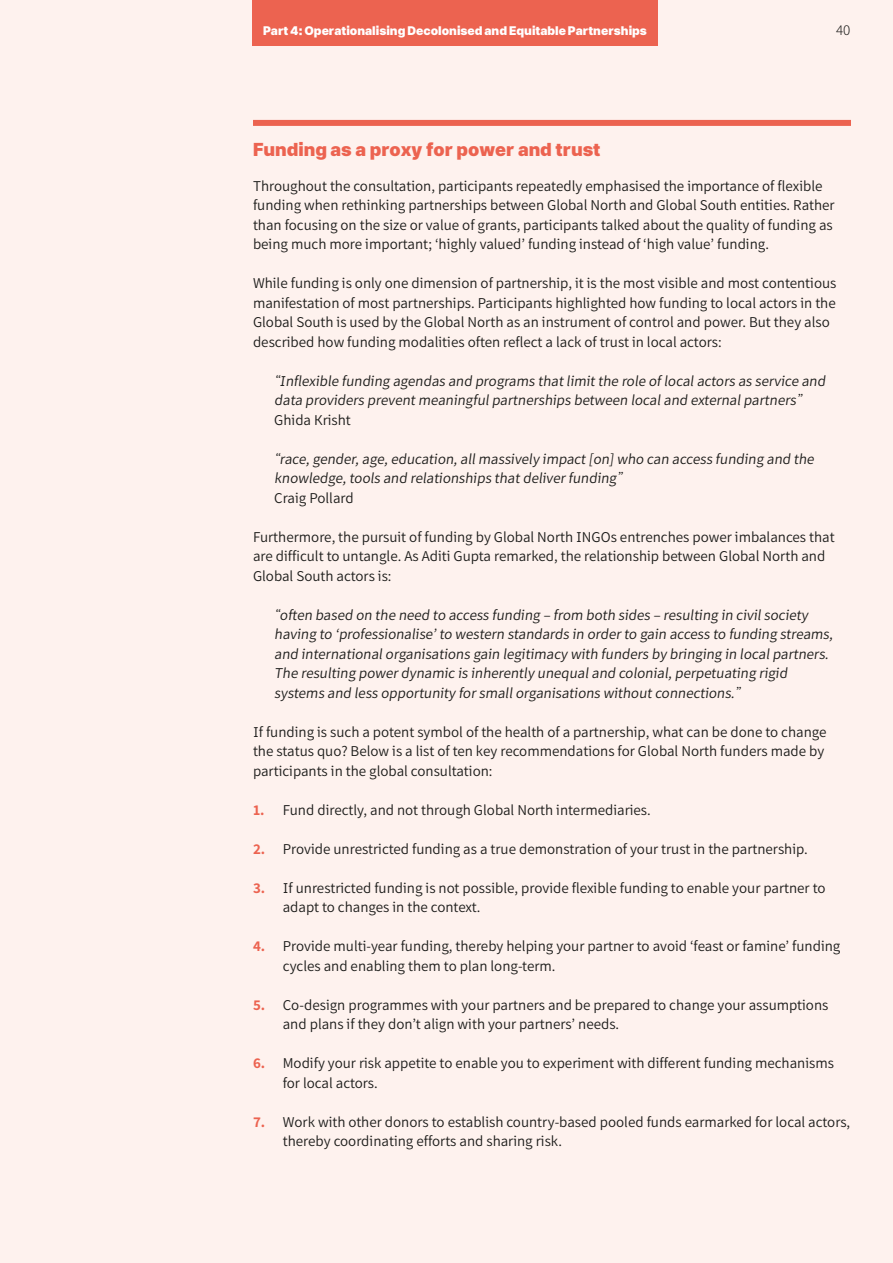
<style>
.page{position:relative;width:893px;height:1263px;background:#fef2ee}
.page>*{position:absolute;margin:0;border:0;box-sizing:border-box;transform-origin:0 0}
.Boxout_Headline{font:18px "Paste";color:#ec6350}
.Body_Text{font:15px/19.5px "Famba";color:#1d1d1b}
.t1{font:italic 15px/19.5px "Famba";color:#1d1d1b}
.t2{font:300 15px "Famba";color:#1d1d1b}
.t3{font:12px "Paste";color:#fff}
.s1{font-family:"F37 Ginger Pro"}
.s2{font-weight:700;color:#ec6350}
</style>
<div class="page">
<div style="left:252px;top:0;width:406px;height:45px;background:#ec6350"></div>
<div style="left:253px;top:120px;width:598px;height:6px;background:#ec6350"></div>
<p class="t3" style="left:263px;top:23px;width:385px">Part 4: Operationalising Decolonised and Equitable Partnerships</p>
<p class="t2" style="left:836px;top:20px;width:16px">40</p>
<p class="Boxout_Headline" style="left:253px;top:138px;width:349px">Funding as a proxy for power and trust</p>
<p class="Body_Text" style="left:253px;top:175px;width:583px">Throughout the consultation, participants repeatedly emphasised the importance of flexible funding when rethinking partnerships between Global North and Global South entities. Rather than focusing on the size or value of grants, participants talked about the quality of funding as being much more important; ‘highly valued’ funding instead of ‘high value’ funding.</p>
<p class="Body_Text" style="left:253px;top:272px;width:585px">While funding is only one dimension of partnership, it is the most visible and most contentious manifestation of most partnerships. Participants highlighted how funding to local actors in the Global South is used by the Global North as an instrument of control and power. But they also described how funding modalities often reflect a lack of trust in local actors:</p>
<p class="t1" style="left:274px;top:370px;width:553px"><span class="s1">“</span>Inflexible funding agendas and programs that limit the role of local actors as service and data providers prevent meaningful partnerships between local and external partners<span class="s1">”</span></p>
<p class="Body_Text" style="left:274px;top:409px;width:78px">Ghida Krisht</p>
<p class="t1" style="left:274px;top:448px;width:541px"><span class="s1">“</span>race, gender, age, education, all massively impact [on] who can access funding and the knowledge, tools and relationships that deliver funding<span class="s1">”</span></p>
<p class="Body_Text" style="left:274px;top:487px;width:81px">Craig Pollard</p>
<p class="Body_Text" style="left:253px;top:526px;width:583px">Furthermore, the pursuit of funding by Global North INGOs entrenches power imbalances that are difficult to untangle. As Aditi Gupta remarked, the relationship between Global North and<br>Global South actors is:</p>
<p class="t1" style="left:274px;top:604px;width:560px"><span class="s1">“</span>often based on the need to access funding – from both sides – resulting in civil society having to ‘professionalise’ to western standards in order to gain access to funding streams, and international organisations gain legitimacy with funders by bringing in local partners.<br>The resulting power dynamic is inherently unequal and colonial, perpetuating rigid systems and less opportunity for small organisations without connections.<span class="s1">”</span></p>
<p class="Body_Text" style="left:253px;top:721px;width:575px">If funding is such a potent symbol of the health of a partnership, what can be done to change the status quo? Below is a list of ten key recommendations for Global North funders made by participants in the global consultation:</p>
<p class="Body_Text" style="left:253px;top:799px;width:399px"><span class="s2">1.</span> Fund directly, and not through Global North intermediaries.</p>
<p class="Body_Text" style="left:253px;top:838px;width:556px"><span class="s2">2.</span> Provide unrestricted funding as a true demonstration of your trust in the partnership.</p>
<p class="Body_Text" style="left:283px;top:877px;width:544px;text-indent:-30px"><span class="s2">3.</span> If unrestricted funding is not possible, provide flexible funding to enable your partner to adapt to changes in the context.</p>
<p class="Body_Text" style="left:283px;top:935px;width:559px;text-indent:-30px"><span class="s2">4.</span> Provide multi-year funding, thereby helping your partner to avoid ‘feast or famine’ funding cycles and enabling them to plan long-term.</p>
<p class="Body_Text" style="left:283px;top:994px;width:547px;text-indent:-30px"><span class="s2">5.</span> Co-design programmes with your partners and be prepared to change your assumptions and plans if they don’t align with your partners’ needs.</p>
<p class="Body_Text" style="left:283px;top:1052px;width:553px;text-indent:-30px"><span class="s2">6.</span> Modify your risk appetite to enable you to experiment with different funding mechanisms for local actors.</p>
<p class="Body_Text" style="left:283px;top:1111px;width:569px;text-indent:-30px"><span class="s2">7.</span> Work with other donors to establish country-based pooled funds earmarked for local actors, thereby coordinating efforts and sharing risk.</p>
</div>
